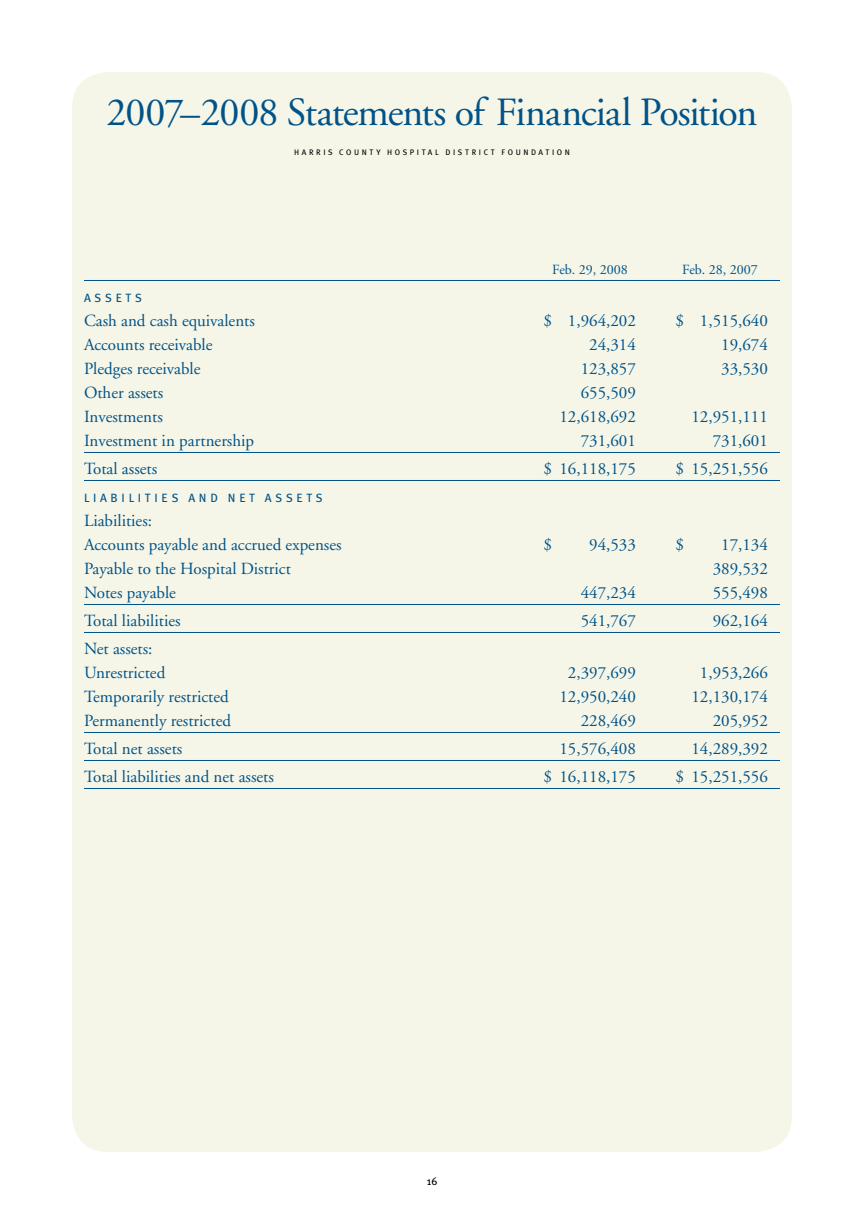
<style>
.page{position:relative;width:864px;height:1224px;background:#fff}
.page>*{position:absolute;margin:0;border:0;box-sizing:border-box;transform-origin:0 0}
.t1{font:40px "Adobe Garamond";letter-spacing:-.025em;color:#005288}
.t2{font:17px/24px "Adobe Garamond";color:#005288}
.t3{font:14px "Adobe Garamond";color:#005288}
.t4{font:12px "Meta Plus";color:#005288}
.t5{font:11px "Meta Plus";color:#000}
.t6{font:8px "Meta Plus";color:#000}
</style>
<div class="page">
<div style="left:72px;top:72px;width:720px;height:1080px;background:#f5f6e8;border-radius:36px"></div>
<hr style="left:84px;top:280px;width:696px;height:1px;background:#005288">
<hr style="left:84px;top:452px;width:696px;height:1px;background:#005288">
<hr style="left:84px;top:480px;width:696px;height:1px;background:#005288">
<hr style="left:84px;top:604px;width:696px;height:1px;background:#005288">
<hr style="left:84px;top:632px;width:696px;height:1px;background:#005288">
<hr style="left:84px;top:732px;width:696px;height:1px;background:#005288">
<hr style="left:84px;top:760px;width:696px;height:1px;background:#005288">
<hr style="left:84px;top:788px;width:696px;height:1px;background:#005288">
<h1 class="t1" style="left:107px;top:91px;width:652px">2007–2008 Statements of Financial Position</h1>
<p class="t6" style="left:294px;top:148px;width:8px">HARRIS</p>
<p class="t6" style="left:339px;top:148px;width:8px">COUNTY</p>
<p class="t6" style="left:387px;top:148px;width:8px">HOSPITAL</p>
<p class="t6" style="left:446px;top:148px;width:8px">DISTRICT</p>
<p class="t6" style="left:502px;top:148px;width:8px">FOUNDATION</p>
<p class="t3" style="left:552px;top:262px;width:77px">Feb. 29, 2008</p>
<p class="t3" style="left:682px;top:262px;width:77px">Feb. 28, 2007</p>
<p class="t4" style="left:84px;top:291px;width:11px">ASSETS</p>
<p class="t2" style="left:84px;top:309px;width:172px">Cash and cash equivalents</p>
<p class="t2" style="left:543px;top:309px;width:94px">$ 1,964,202</p>
<p class="t2" style="left:675px;top:309px;width:94px">$ 1,515,640</p>
<p class="t2" style="left:84px;top:333px;width:130px">Accounts receivable</p>
<p class="t2" style="left:589px;top:333px;width:48px">24,314</p>
<p class="t2" style="left:721px;top:333px;width:48px">19,674</p>
<p class="t2" style="left:84px;top:357px;width:118px">Pledges receivable</p>
<p class="t2" style="left:581px;top:357px;width:57px">123,857</p>
<p class="t2" style="left:721px;top:357px;width:48px">33,530</p>
<p class="t2" style="left:84px;top:381px;width:81px">Other assets</p>
<p class="t2" style="left:581px;top:381px;width:57px">655,509</p>
<p class="t2" style="left:84px;top:405px;width:80px">Investments</p>
<p class="t2" style="left:559px;top:405px;width:78px">12,618,692</p>
<p class="t2" style="left:691px;top:405px;width:78px">12,951,111</p>
<p class="t2" style="left:84px;top:429px;width:172px">Investment in partnership</p>
<p class="t2" style="left:581px;top:429px;width:57px">731,601</p>
<p class="t2" style="left:713px;top:429px;width:57px">731,601</p>
<p class="t2" style="left:84px;top:457px;width:75px">Total assets</p>
<p class="t2" style="left:543px;top:457px;width:94px">$ 16,118,175</p>
<p class="t2" style="left:675px;top:457px;width:94px">$ 15,251,556</p>
<p class="t4" style="left:84px;top:491px;width:19px">L IABILITIES</p>
<p class="t4" style="left:188px;top:491px;width:11px">AND</p>
<p class="t4" style="left:228px;top:491px;width:10px">NET</p>
<p class="t4" style="left:265px;top:491px;width:11px">ASSETS</p>
<p class="t2" style="left:84px;top:509px;width:259px">Liabilities:<br>Accounts payable and accrued expenses</p>
<p class="t2" style="left:543px;top:533px;width:10px">$</p>
<p class="t2" style="left:589px;top:533px;width:48px">94,533</p>
<p class="t2" style="left:675px;top:533px;width:10px">$</p>
<p class="t2" style="left:721px;top:533px;width:48px">17,134</p>
<p class="t2" style="left:84px;top:557px;width:209px">Payable to the Hospital District</p>
<p class="t2" style="left:713px;top:557px;width:57px">389,532</p>
<p class="t2" style="left:84px;top:581px;width:93px">Notes payable</p>
<p class="t2" style="left:581px;top:581px;width:57px">447,234</p>
<p class="t2" style="left:713px;top:581px;width:57px">555,498</p>
<p class="t2" style="left:84px;top:609px;width:98px">Total liabilities</p>
<p class="t2" style="left:581px;top:609px;width:57px">541,767</p>
<p class="t2" style="left:713px;top:609px;width:57px">962,164</p>
<p class="t2" style="left:84px;top:637px;width:83px">Net assets:<br>Unrestricted</p>
<p class="t2" style="left:568px;top:661px;width:69px">2,397,699</p>
<p class="t2" style="left:700px;top:661px;width:69px">1,953,266</p>
<p class="t2" style="left:84px;top:685px;width:146px">Temporarily restricted</p>
<p class="t2" style="left:559px;top:685px;width:78px">12,950,240</p>
<p class="t2" style="left:691px;top:685px;width:78px">12,130,174</p>
<p class="t2" style="left:84px;top:709px;width:149px">Permanently restricted</p>
<p class="t2" style="left:581px;top:709px;width:57px">228,469</p>
<p class="t2" style="left:713px;top:709px;width:57px">205,952</p>
<p class="t2" style="left:84px;top:737px;width:100px">Total net assets</p>
<p class="t2" style="left:559px;top:737px;width:78px">15,576,408</p>
<p class="t2" style="left:691px;top:737px;width:78px">14,289,392</p>
<p class="t2" style="left:84px;top:765px;width:192px">Total liabilities and net assets</p>
<p class="t2" style="left:543px;top:765px;width:94px">$ 16,118,175</p>
<p class="t2" style="left:675px;top:765px;width:94px">$ 15,251,556</p>
<p class="t5" style="left:427px;top:1174px;width:12px">16</p>
</div>
